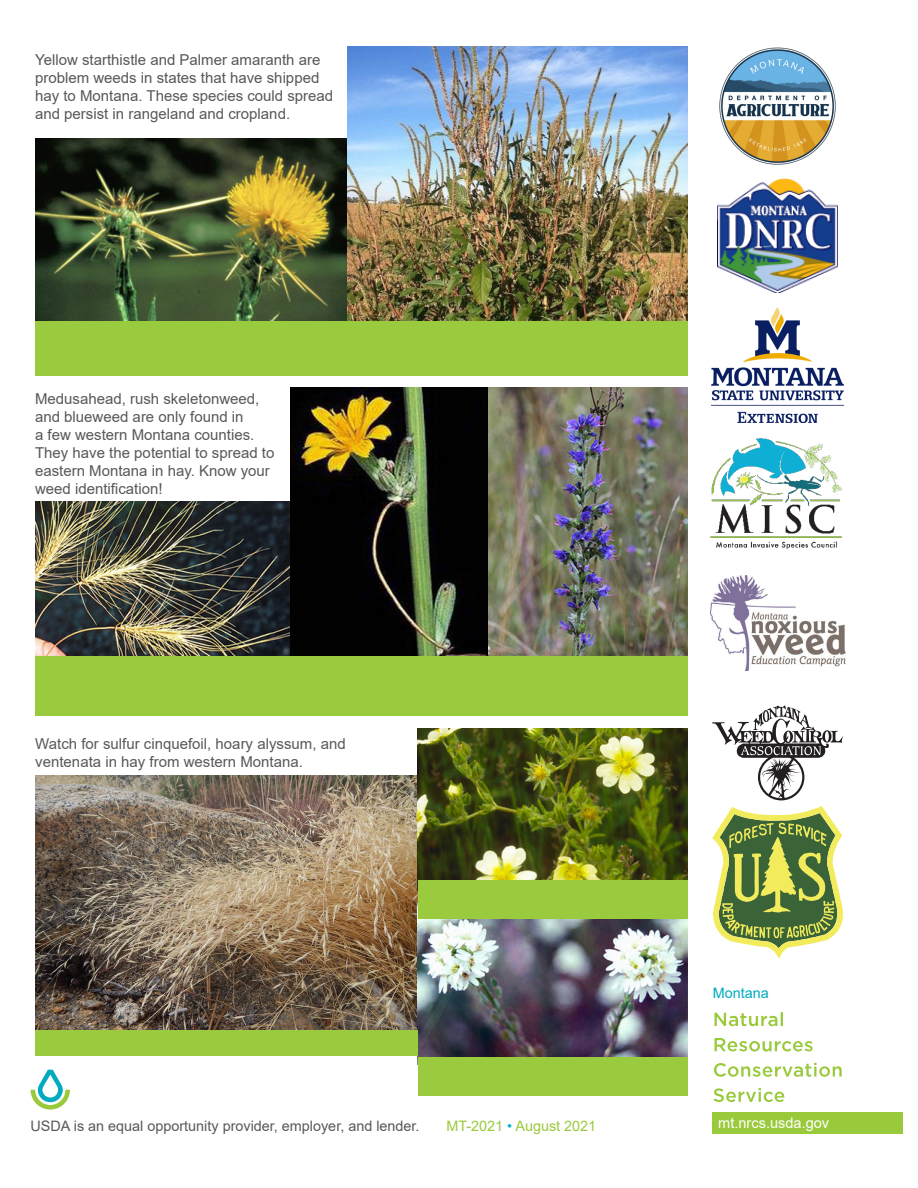
<style>
.page{position:relative;width:918px;height:1188px;background:#fff}
.page>*{position:absolute;margin:0;border:0;box-sizing:border-box;transform-origin:0 0}
.t1{font:15px/18px "Arial";color:#57585a}
.t2{font:14.55px "Arial";color:#fff}
.t3{font:14.4px "Arial";color:#57585a}
.t4{font:14.4px "Arial";color:#99ca3b}
.t5{font:14.4px "Arial";color:#00abc0}
.s1{color:#00b7ca}
</style>
<div class="page">
<div style="left:713px;top:1112px;width:190px;height:22px;background:#99ca3b"></div>
<img style="left:35px;top:138px;width:312px;height:184px">
<img style="left:347px;top:47px;width:340px;height:275px">
<img style="left:35px;top:501px;width:256px;height:155px">
<img style="left:291px;top:387px;width:396px;height:269px">
<img style="left:35px;top:775px;width:383px;height:255px">
<img style="left:418px;top:729px;width:270px;height:152px">
<img style="left:418px;top:919px;width:270px;height:138px">
<svg style="left:714px;top:1088px;width:70px;height:14px"></svg>
<svg style="left:714px;top:1063px;width:128px;height:14px"></svg>
<svg style="left:715px;top:1038px;width:98px;height:14px"></svg>
<svg style="left:715px;top:1012px;width:68px;height:14px"></svg>
<svg style="left:31px;top:1070px;width:39px;height:40px"></svg>
<div style="left:35px;top:656px;width:653px;height:59px;background:#9aca3d"></div>
<div style="left:35px;top:322px;width:653px;height:54px;background:#9aca3d"></div>
<div style="left:35px;top:1030px;width:383px;height:26px;background:#9aca3d"></div>
<div style="left:418px;top:881px;width:270px;height:38px;background:#9aca3d"></div>
<div style="left:418px;top:1057px;width:270px;height:38px;background:#9aca3d"></div>
<img style="left:719px;top:47px;width:117px;height:118px">
<img style="left:718px;top:178px;width:119px;height:114px">
<img style="left:711px;top:307px;width:133px;height:115px">
<img style="left:711px;top:438px;width:131px;height:112px">
<img style="left:710px;top:576px;width:135px;height:95px">
<svg style="left:712px;top:705px;width:131px;height:95px"></svg>
<svg style="left:712px;top:806px;width:131px;height:152px"></svg>
<p class="t1" style="left:35px;top:51px;width:300px">Yellow starthistle and Palmer amaranth are problem weeds in states that have shipped hay to Montana. These species could spread and persist in rangeland and cropland.</p>
<p class="t1" style="left:35px;top:390px;width:241px">Medusahead, rush skeletonweed, and blueweed are only found in<br>a few western Montana counties.<br>They have the potential to spread to eastern Montana in hay. Know your weed identification!</p>
<p class="t1" style="left:35px;top:735px;width:312px">Watch for sulfur cinquefoil, hoary alyssum, and ventenata in hay from western Montana.</p>
<p class="t5" style="left:713px;top:984px;width:58px">Montana</p>
<p class="t3" style="left:31px;top:1116px;width:390px">USDA is an equal opportunity provider, employer, and lender.</p>
<p class="t4" style="left:446px;top:1116px;width:151px">MT-2021 <span class="s1">•</span> August 2021</p>
<p class="t2" style="left:718px;top:1113px;width:113px">mt.nrcs.usda.gov</p>
</div>
